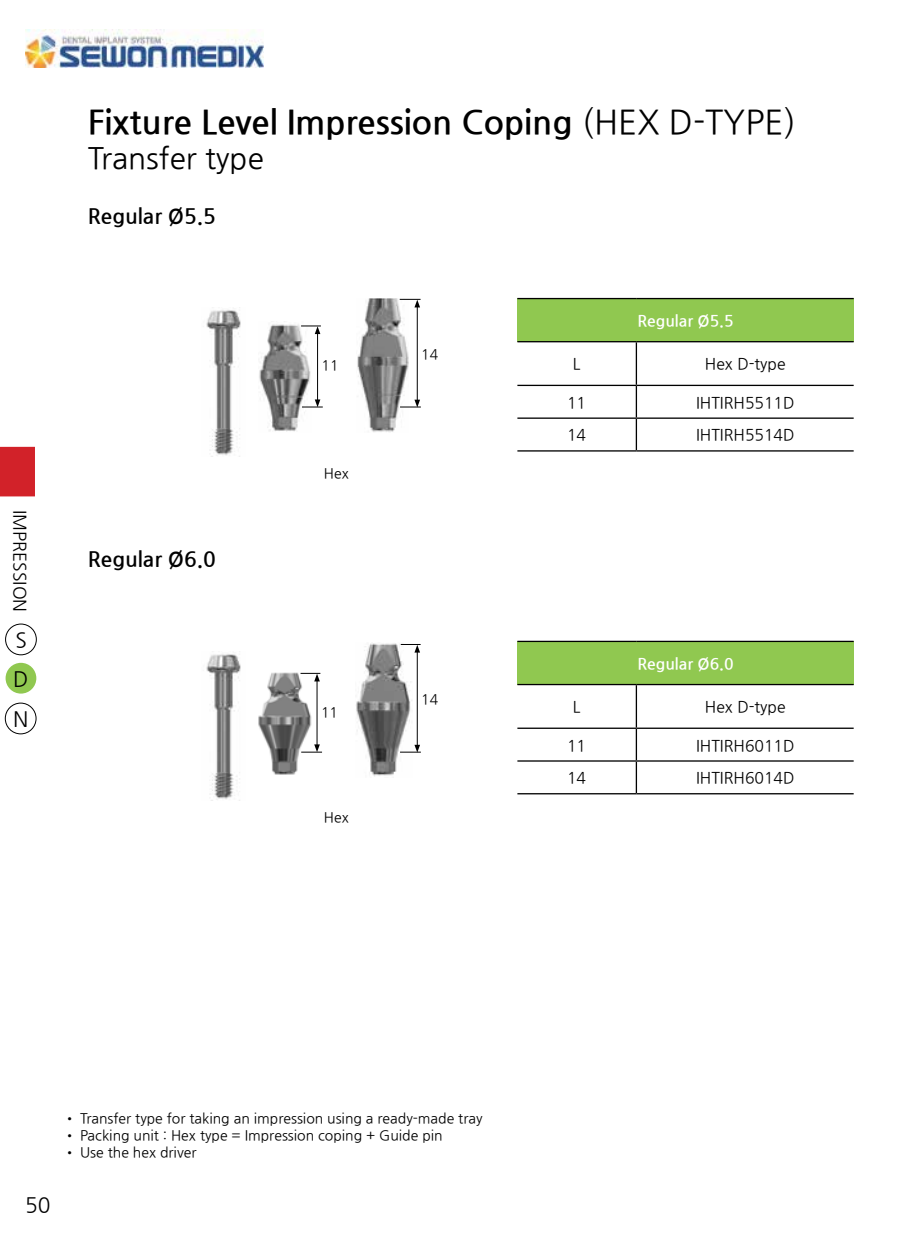
<style>
.page{position:relative;width:918px;height:1241px;background:#fff}
.page>*{position:absolute;margin:0;border:0;box-sizing:border-box;transform-origin:0 0}
.t1{font:700 33.25px "Nanum Gothic";color:#000}
.t2{font:29.75px "Nanum Gothic";color:#000}
.t3{font:700 21px "Nanum Gothic";color:#000}
.t4{font:21px "Nanum Gothic";color:#000}
.t5{font:17.5px "Nanum Gothic";color:#000}
.t6{font:15.75px "Nanum Gothic";color:#000}
.t7{font:700 15.75px "Nanum Gothic";color:#fff}
.t8{font:14px "Nanum Gothic";color:#000}
.s1{font-weight:400}
</style>
<div class="page">
<img style="left:25px;top:29px;width:238px;height:39px">
<img style="left:259px;top:321px;width:53px;height:111px">
<img style="left:357px;top:299px;width:51px;height:133px">
<img style="left:258px;top:672px;width:54px;height:103px">
<img style="left:356px;top:643px;width:57px;height:134px">
<img style="left:206px;top:307px;width:35px;height:149px">
<img style="left:206px;top:651px;width:35px;height:149px">
<div style="left:517px;top:298px;width:336px;height:43px;background:#90c850"></div>
<hr style="left:517px;top:298px;width:119px;height:1px;background:#000">
<hr style="left:636px;top:298px;width:217px;height:1px;background:#000">
<hr style="left:517px;top:341px;width:119px;height:1px;background:#000">
<hr style="left:636px;top:341px;width:217px;height:1px;background:#000">
<hr style="left:636px;top:342px;width:1px;height:42px;background:#000">
<hr style="left:517px;top:384px;width:119px;height:2px;background:#000">
<hr style="left:636px;top:384px;width:217px;height:2px;background:#000">
<hr style="left:636px;top:386px;width:1px;height:31px;background:#000">
<hr style="left:517px;top:417px;width:119px;height:2px;background:#000">
<hr style="left:636px;top:417px;width:217px;height:2px;background:#000">
<hr style="left:636px;top:419px;width:1px;height:31px;background:#000">
<hr style="left:517px;top:450px;width:119px;height:1px;background:#000">
<hr style="left:636px;top:450px;width:217px;height:1px;background:#000">
<div style="left:517px;top:641px;width:336px;height:43px;background:#90c850"></div>
<hr style="left:517px;top:640px;width:119px;height:2px;background:#000">
<hr style="left:636px;top:640px;width:217px;height:2px;background:#000">
<hr style="left:517px;top:683px;width:119px;height:2px;background:#000">
<hr style="left:636px;top:683px;width:217px;height:2px;background:#000">
<hr style="left:636px;top:685px;width:1px;height:42px;background:#000">
<hr style="left:517px;top:727px;width:119px;height:1px;background:#000">
<hr style="left:636px;top:727px;width:217px;height:1px;background:#000">
<hr style="left:636px;top:728px;width:1px;height:32px;background:#000">
<hr style="left:517px;top:760px;width:119px;height:1px;background:#000">
<hr style="left:636px;top:760px;width:217px;height:1px;background:#000">
<hr style="left:636px;top:761px;width:1px;height:32px;background:#000">
<hr style="left:517px;top:793px;width:119px;height:1px;background:#000">
<hr style="left:636px;top:793px;width:217px;height:1px;background:#000">
<hr style="left:317px;top:332px;width:1px;height:69px;background:#000">
<svg style="left:301px;top:325px;width:20px;height:9px"></svg>
<svg style="left:302px;top:399px;width:21px;height:8px"></svg>
<hr style="left:317px;top:679px;width:1px;height:67px;background:#000">
<svg style="left:300px;top:672px;width:20px;height:9px"></svg>
<svg style="left:301px;top:744px;width:21px;height:8px"></svg>
<hr style="left:417px;top:305px;width:1px;height:96px;background:#000">
<svg style="left:400px;top:299px;width:20px;height:8px"></svg>
<svg style="left:400px;top:399px;width:21px;height:8px"></svg>
<hr style="left:417px;top:650px;width:1px;height:96px;background:#000">
<svg style="left:401px;top:644px;width:19px;height:8px"></svg>
<svg style="left:400px;top:744px;width:21px;height:8px"></svg>
<div style="left:0;top:447px;width:35px;height:49px;background:#d22229"></div>
<div style="left:6px;top:662px;width:30px;height:31px;background:#90c850;border-radius:50%"></div>
<div style="left:5px;top:623px;width:32px;height:32px;border:1px solid #000;border-radius:50%"></div>
<div style="left:5px;top:702px;width:31px;height:32px;border:1px solid #000;border-radius:50%"></div>
<p class="t5" style="left:28px;top:510px;width:104px;rotate:90deg">IMPRESSION</p>
<h3 class="t4" style="left:15px;top:630px;width:13px">S</h3>
<h3 class="t4" style="left:13px;top:669px;width:17px">D</h3>
<h3 class="t4" style="left:13px;top:709px;width:17px">N</h3>
<h1 class="t1" style="left:88px;top:106px;width:709px">Fixture Level Impression Coping <span class="s1">(HEX D-TYPE)</span></h1>
<h2 class="t2" style="left:88px;top:145px;width:178px">Transfer type</h2>
<h3 class="t3" style="left:88px;top:206px;width:130px">Regular Ø5.5</h3>
<h3 class="t3" style="left:88px;top:549px;width:130px">Regular Ø6.0</h3>
<p class="t8" style="left:321px;top:358px;width:18px">11</p>
<p class="t8" style="left:324px;top:466px;width:26px">Hex</p>
<p class="t8" style="left:421px;top:347px;width:18px">14</p>
<p class="t8" style="left:321px;top:705px;width:18px">11</p>
<p class="t8" style="left:324px;top:810px;width:26px">Hex</p>
<p class="t8" style="left:421px;top:692px;width:18px">14</p>
<p class="t7" style="left:637px;top:313px;width:98px">Regular Ø5.5</p>
<p class="t6" style="left:573px;top:357px;width:9px">L</p>
<p class="t6" style="left:705px;top:357px;width:82px">Hex D-type</p>
<p class="t6" style="left:567px;top:395px;width:21px">11</p>
<p class="t6" style="left:696px;top:395px;width:100px">IHTIRH5511D</p>
<p class="t6" style="left:567px;top:428px;width:21px">14</p>
<p class="t6" style="left:696px;top:428px;width:100px">IHTIRH5514D</p>
<p class="t7" style="left:637px;top:656px;width:98px">Regular Ø6.0</p>
<p class="t6" style="left:573px;top:699px;width:9px">L</p>
<p class="t6" style="left:705px;top:699px;width:82px">Hex D-type</p>
<p class="t6" style="left:567px;top:737px;width:21px">11</p>
<p class="t6" style="left:696px;top:737px;width:100px">IHTIRH6011D</p>
<p class="t6" style="left:567px;top:770px;width:21px">14</p>
<p class="t6" style="left:696px;top:770px;width:100px">IHTIRH6014D</p>
<h3 class="t4" style="left:25px;top:1194px;width:27px">50</h3>
<p class="t8" style="left:63px;top:1111px;width:421px">• Transfer type for taking an impression using a ready-made tray</p>
<p class="t8" style="left:63px;top:1128px;width:381px">• Packing unit : Hex type = Impression coping + Guide pin</p>
<p class="t8" style="left:63px;top:1145px;width:135px">• Use the hex driver</p>
</div>
